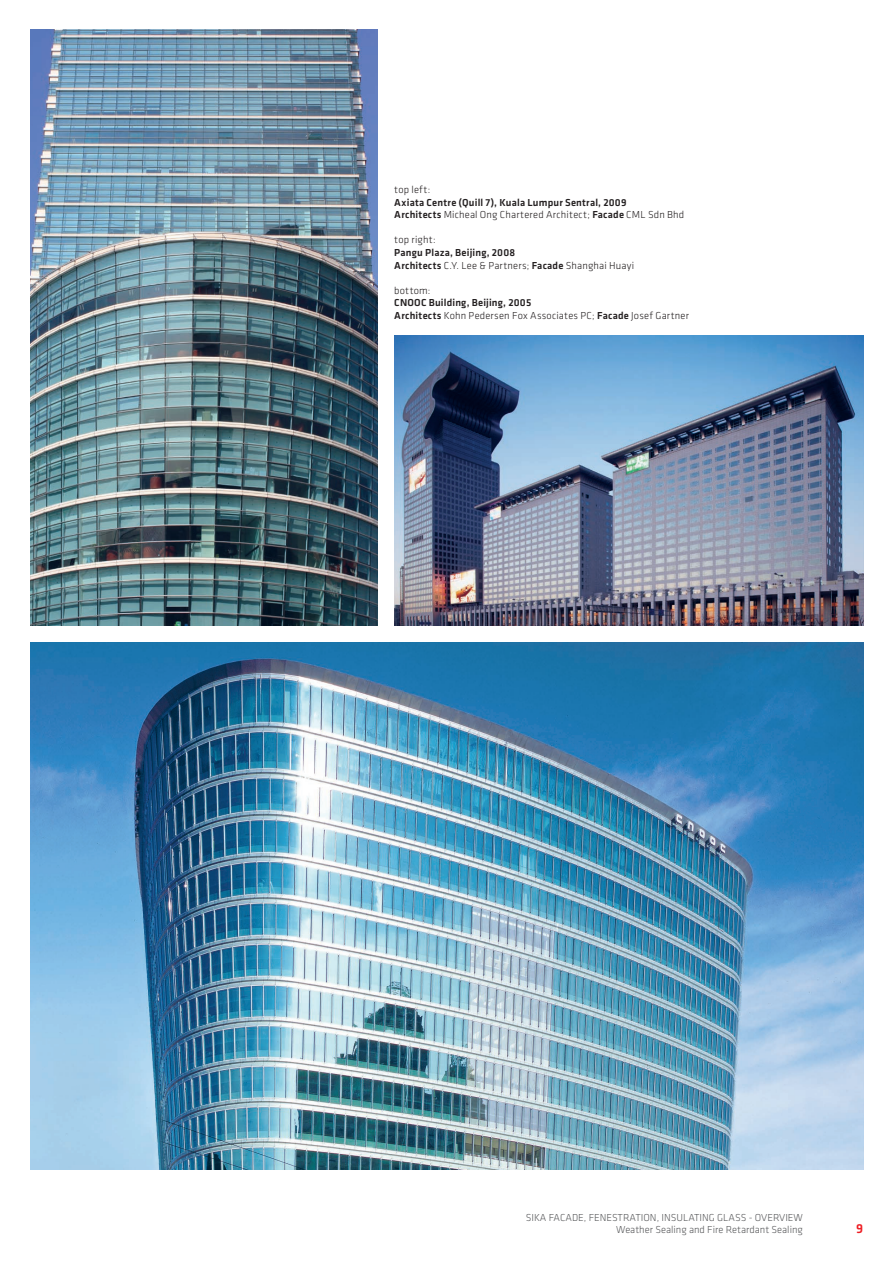
<style>
.page{position:relative;width:893px;height:1263px;background:#fff}
.page>*{position:absolute;margin:0;border:0;box-sizing:border-box;transform-origin:0 0}
.t1{font:500 13.5px "Klavika";color:#ee1d23}
.t2{font:500 10.5px/12.6px "Klavika";letter-spacing:.02em;color:#231f20}
.t3{font:300 10.5px/12.6px "Klavika";color:#57585a;text-align:right}
.t4{font:300 10.5px "Klavika";letter-spacing:.02em;color:#231f20}
.s1{font-weight:300}
</style>
<div class="page">
<img style="left:30px;top:642px;width:833px;height:527px">
<img style="left:30px;top:30px;width:347px;height:595px">
<img style="left:394px;top:336px;width:469px;height:289px">
<p class="t4" style="left:394px;top:183px;width:38px">top left:</p>
<p class="t2" style="left:394px;top:196px;width:292px">Axiata Centre (Quill 7), Kuala Lumpur Sentral, 2009<br>Architects <span class="s1">Micheal Ong Chartered Architect;</span> Facade <span class="s1">CML Sdn Bhd</span></p>
<p class="t4" style="left:394px;top:234px;width:43px">top right:</p>
<p class="t2" style="left:394px;top:246px;width:241px">Pangu Plaza, Beijing, 2008<br>Architects <span class="s1">C.Y. Lee &amp; Partners;</span> Facade <span class="s1">Shanghai Huayi</span></p>
<p class="t4" style="left:394px;top:284px;width:38px">bottom:</p>
<p class="t2" style="left:394px;top:296px;width:296px">CNOOC Building, Beijing, 2005<br>Architects <span class="s1">Kohn Pedersen Fox Associates PC;</span> Facade <span class="s1">Josef Gartner</span></p>
<p class="t3" style="left:526px;top:1211px;width:279px">SIKA FACADE, FENESTRATION, INSULATING GLASS - OVERVIEW<br>Weather Sealing and Fire Retardant Sealing</p>
<p class="t1" style="left:856px;top:1219px;width:9px">9</p>
</div>
